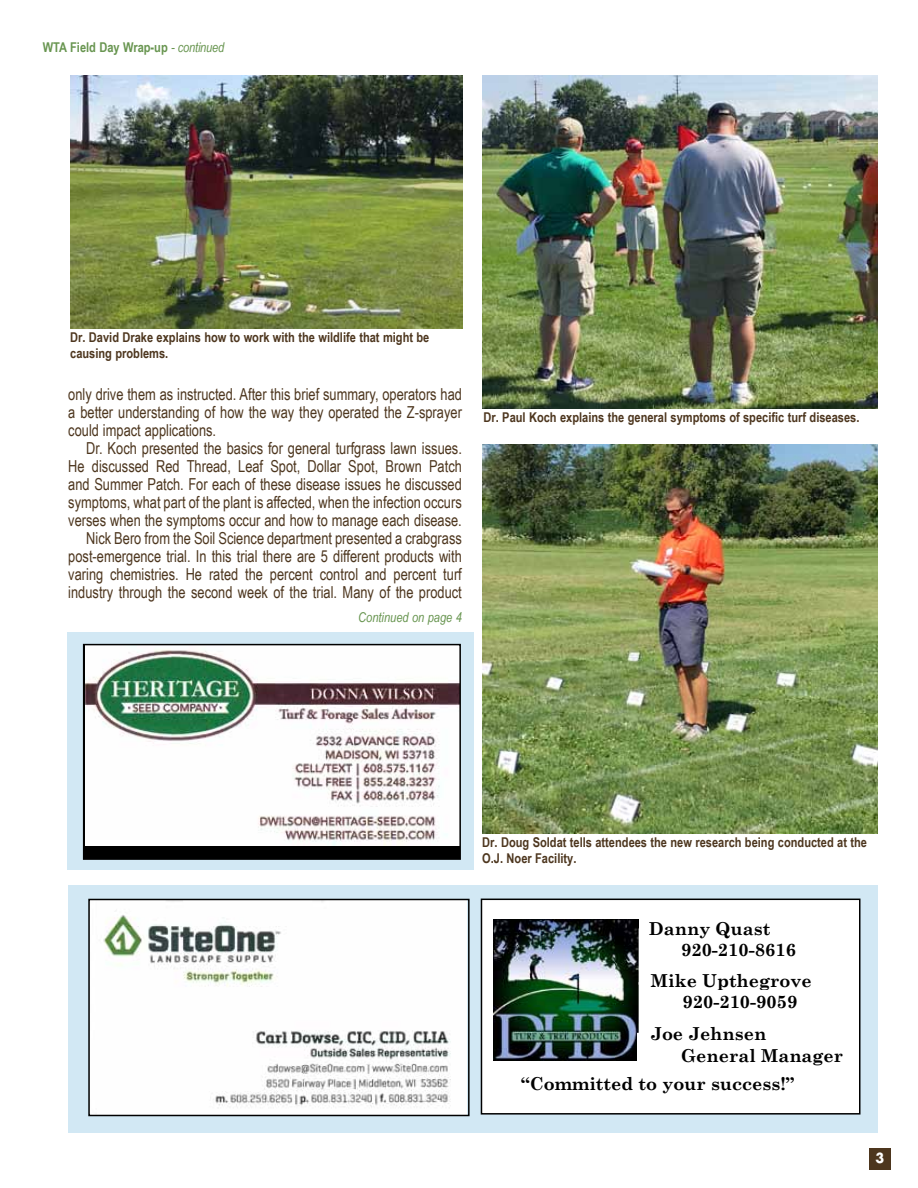
<style>
.page{position:relative;width:918px;height:1188px;background:#fff}
.page>*{position:absolute;margin:0;border:0;box-sizing:border-box;transform-origin:0 0}
.t1{font:700 17.85px/21.1px "Century Schoolbook";color:#000}
.t2{font:16.5px/18px "Arial Narrow";color:#4d361e;text-align:justify;scale:.95 1}
.t3{font:700 13.5px/16.2px "Arial Narrow";color:#4d361e}
.t4{font:700 13.5px "Arial Narrow";color:#689550}
.t5{font:italic 13.5px "Arial Narrow";color:#689550}
.t6{font:700 13.5px "Futura";color:#fff;scale:.95 1}
.s1{font-weight:400;font-style:italic}
</style>
<div class="page">
<div style="left:869px;top:1148px;width:22px;height:22px;background:#4d361e"></div>
<img style="left:482px;top:76px;width:396px;height:332px">
<img style="left:482px;top:445px;width:396px;height:388px">
<div style="left:68px;top:886px;width:810px;height:247px;background:#d2e8f4"></div>
<div style="left:481px;top:899px;width:379px;height:215px;background:#fff"></div>
<img style="left:494px;top:919px;width:144px;height:142px">
<div style="left:481px;top:899px;width:380px;height:216px;border:2px solid #000"></div>
<img style="left:91px;top:902px;width:376px;height:211px">
<div style="left:88px;top:899px;width:382px;height:217px;border:2px solid #000"></div>
<img style="left:70px;top:76px;width:393px;height:252px">
<div style="left:68px;top:632px;width:406px;height:238px;background:#d2e8f4"></div>
<div style="left:84px;top:645px;width:376px;height:214px;background:#000"></div>
<img style="left:86px;top:647px;width:372px;height:199px">
<div style="left:83px;top:644px;width:378px;height:216px;border:2px solid #000"></div>
<p class="t4" style="left:43px;top:37px;width:183px">WTA Field Day Wrap-up <span class="s1">- continued</span></p>
<p class="t3" style="left:70px;top:328px;width:361px">Dr. David Drake explains how to work with the wildlife that might be causing problems.</p>
<p class="t2" style="left:68px;top:384px;width:416px">only drive them as instructed. After this brief summary, operators had a better understanding of how the way they operated the Z-sprayer could impact applications.</p>
<p class="t2" style="left:68px;top:438px;width:416px;text-align:right">Dr. Koch presented the basics for general turfgrass lawn issues.<br>He discussed Red Thread, Leaf Spot, Dollar Spot, Brown Patch and Summer Patch. For each of these disease issues he discussed symptoms, what part of the plant is affected, when the infection occurs verses when the symptoms occur and how to manage each disease.<br>Nick Bero from the Soil Science department presented a crabgrass post-emergence trial. In this trial there are 5 different products with varing chemistries. He rated the percent control and percent turf industry through the second week of the trial. Many of the product</p>
<p class="t5" style="left:358px;top:608px;width:105px">Continued on page 4</p>
<p class="t3" style="left:484px;top:408px;width:377px">Dr. Paul Koch explains the general symptoms of specific turf diseases.</p>
<p class="t3" style="left:482px;top:833px;width:386px">Dr. Doug Soldat tells attendees the new research being conducted at the<br>O.J. Noer Facility.</p>
<p class="t1" style="left:681px;top:917px;width:116px;text-indent:-32px">Danny Quast<br>920-210-8616</p>
<p class="t1" style="left:683px;top:970px;width:131px;text-indent:-32px">Mike Upthegrove<br>920-210-9059</p>
<p class="t1" style="left:681px;top:1023px;width:163px;text-indent:-31px">Joe Jehnsen<br>General Manager</p>
<p class="t1" style="left:521px;top:1073px;width:275px">“Committed to your success!”</p>
<p class="t6" style="left:876px;top:1149px;width:11px">3</p>
</div>
